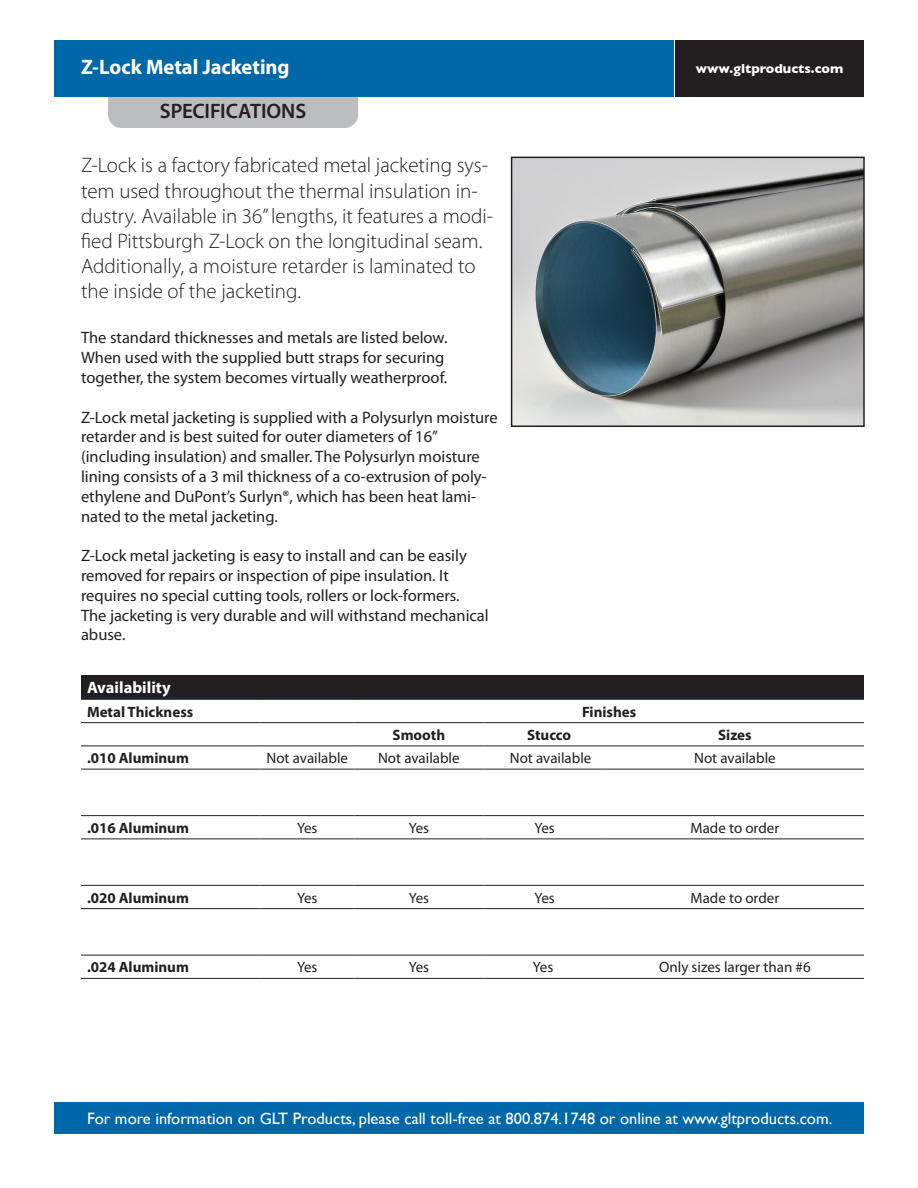
<style>
.page{position:relative;width:918px;height:1188px;background:#fff}
.page>*{position:absolute;margin:0;border:0;box-sizing:border-box;transform-origin:0 0}
.t1{font:300 21px/25.2px "Myriad Pro";color:#231f20}
.t2{font:700 21px "Myriad Pro";color:#fff}
.t3{font:600 21px "Myriad Pro";letter-spacing:-.01em;color:#231f20}
.t4{font:16.5px/19.8px "Myriad Pro";color:#231f20}
.t5{font:16.5px "Gill Sans";color:#fff}
.t6{font:700 16.5px "Myriad Pro";color:#fff}
.t7{font:15px "Myriad Pro";color:#231f20}
.t8{font:700 15px "Myriad Pro";color:#231f20}
.t9{font:700 13.35px "Gill Sans";color:#fff}
</style>
<div class="page">
<div style="left:108px;top:97px;width:250px;height:31px;background:#bcbdc0"></div>
<div style="left:54px;top:40px;width:619px;height:57px;background:#0068a9"></div>
<div style="left:675px;top:40px;width:189px;height:57px;background:#231f20"></div>
<img style="left:514px;top:160px;width:348px;height:264px">
<div style="left:511px;top:157px;width:354px;height:270px;border:2px solid #231f20"></div>
<div style="left:81px;top:675px;width:783px;height:24px;background:#231f20"></div>
<svg style="left:81px;top:723px;width:273px;height:23px"></svg>
<hr style="left:81px;top:699px;width:179px;height:1px;background:#0068a9">
<hr style="left:260px;top:699px;width:94px;height:1px;background:#0068a9">
<hr style="left:354px;top:699px;width:129px;height:1px;background:#0068a9">
<hr style="left:483px;top:699px;width:123px;height:1px;background:#0068a9">
<hr style="left:606px;top:699px;width:258px;height:1px;background:#0068a9">
<hr style="left:81px;top:722px;width:179px;height:1px;background:#231f20">
<hr style="left:260px;top:722px;width:94px;height:1px;background:#231f20">
<hr style="left:354px;top:722px;width:129px;height:1px;background:#231f20">
<hr style="left:483px;top:722px;width:123px;height:1px;background:#231f20">
<hr style="left:606px;top:722px;width:258px;height:1px;background:#231f20">
<hr style="left:81px;top:815px;width:179px;height:1px;background:#231f20">
<hr style="left:81px;top:838px;width:179px;height:1px;background:#231f20">
<hr style="left:260px;top:815px;width:94px;height:1px;background:#231f20">
<hr style="left:354px;top:815px;width:129px;height:1px;background:#231f20">
<hr style="left:483px;top:815px;width:123px;height:1px;background:#231f20">
<hr style="left:606px;top:815px;width:258px;height:1px;background:#231f20">
<hr style="left:260px;top:838px;width:94px;height:1px;background:#231f20">
<hr style="left:354px;top:838px;width:129px;height:1px;background:#231f20">
<hr style="left:483px;top:838px;width:123px;height:1px;background:#231f20">
<hr style="left:606px;top:838px;width:258px;height:1px;background:#231f20">
<hr style="left:81px;top:746px;width:179px;height:1px;background:#231f20">
<hr style="left:260px;top:746px;width:94px;height:1px;background:#231f20">
<hr style="left:354px;top:746px;width:129px;height:1px;background:#231f20">
<hr style="left:483px;top:746px;width:123px;height:1px;background:#231f20">
<hr style="left:606px;top:746px;width:258px;height:1px;background:#231f20">
<hr style="left:260px;top:769px;width:94px;height:1px;background:#231f20">
<hr style="left:354px;top:769px;width:129px;height:1px;background:#231f20">
<hr style="left:483px;top:769px;width:123px;height:1px;background:#231f20">
<hr style="left:606px;top:769px;width:258px;height:1px;background:#231f20">
<hr style="left:81px;top:769px;width:179px;height:1px;background:#231f20">
<hr style="left:81px;top:885px;width:179px;height:1px;background:#231f20">
<hr style="left:81px;top:908px;width:179px;height:1px;background:#231f20">
<hr style="left:260px;top:885px;width:94px;height:1px;background:#231f20">
<hr style="left:354px;top:885px;width:129px;height:1px;background:#231f20">
<hr style="left:483px;top:885px;width:123px;height:1px;background:#231f20">
<hr style="left:606px;top:885px;width:258px;height:1px;background:#231f20">
<hr style="left:260px;top:908px;width:94px;height:1px;background:#231f20">
<hr style="left:354px;top:908px;width:129px;height:1px;background:#231f20">
<hr style="left:483px;top:908px;width:123px;height:1px;background:#231f20">
<hr style="left:606px;top:908px;width:258px;height:1px;background:#231f20">
<hr style="left:81px;top:955px;width:179px;height:1px;background:#231f20">
<hr style="left:81px;top:978px;width:179px;height:1px;background:#231f20">
<hr style="left:260px;top:955px;width:94px;height:1px;background:#231f20">
<hr style="left:354px;top:955px;width:129px;height:1px;background:#231f20">
<hr style="left:483px;top:955px;width:123px;height:1px;background:#231f20">
<hr style="left:606px;top:955px;width:258px;height:1px;background:#231f20">
<hr style="left:260px;top:978px;width:94px;height:1px;background:#231f20">
<hr style="left:354px;top:978px;width:129px;height:1px;background:#231f20">
<hr style="left:483px;top:978px;width:123px;height:1px;background:#231f20">
<hr style="left:606px;top:978px;width:258px;height:1px;background:#231f20">
<div style="left:54px;top:1102px;width:810px;height:32px;background:#0068a9"></div>
<p class="t2" style="left:81px;top:53px;width:210px">Z-Lock Metal Jacketing</p>
<p class="t9" style="left:696px;top:58px;width:149px">www.gltproducts.com</p>
<p class="t3" style="left:160px;top:98px;width:148px">SPECIFICATIONS</p>
<p class="t1" style="left:81px;top:153px;width:414px">Z-Lock is a factory fabricated metal jacketing sys&shy;tem used throughout the thermal insulation in&shy;dustry. Available in 36” lengths, it features a modi&shy;fied Pittsburgh Z-Lock on the longitudinal seam.<br>Additionally, a moisture retarder is laminated to the inside of the jacketing.</p>
<p class="t4" style="left:81px;top:328px;width:368px">The standard thicknesses and metals are listed below.<br>When used with the supplied butt straps for securing together, the system becomes virtually weatherproof.</p>
<p class="t4" style="left:81px;top:407px;width:418px">Z-Lock metal jacketing is supplied with a Polysurlyn moisture retarder and is best suited for outer diameters of 16” (including insulation) and smaller. The Polysurlyn moisture lining consists of a 3 mil thickness of a co-extrusion of poly&shy;ethylene and DuPont’s Surlyn®, which has been heat lami&shy;nated to the metal jacketing.</p>
<p class="t4" style="left:81px;top:545px;width:409px">Z-Lock metal jacketing is easy to install and can be easily removed for repairs or inspection of pipe insulation. It requires no special cutting tools, rollers or lock-formers.<br>The jacketing is very durable and will withstand mechanical abuse.</p>
<p class="t6" style="left:87px;top:677px;width:85px">Availability</p>
<p class="t8" style="left:87px;top:702px;width:108px">Metal Thickness</p>
<p class="t8" style="left:582px;top:702px;width:56px">Finishes</p>
<p class="t8" style="left:393px;top:725px;width:54px">Smooth</p>
<p class="t8" style="left:527px;top:725px;width:46px">Stucco</p>
<p class="t8" style="left:718px;top:725px;width:35px">Sizes</p>
<p class="t8" style="left:87px;top:748px;width:103px">.010 Aluminum</p>
<p class="t7" style="left:267px;top:749px;width:83px">Not available</p>
<p class="t7" style="left:378px;top:749px;width:83px">Not available</p>
<p class="t7" style="left:510px;top:749px;width:83px">Not available</p>
<p class="t7" style="left:694px;top:749px;width:83px">Not available</p>
<p class="t8" style="left:87px;top:818px;width:103px">.016 Aluminum</p>
<p class="t7" style="left:297px;top:819px;width:22px">Yes</p>
<p class="t7" style="left:409px;top:819px;width:22px">Yes</p>
<p class="t7" style="left:534px;top:819px;width:22px">Yes</p>
<p class="t7" style="left:691px;top:819px;width:90px">Made to order</p>
<p class="t8" style="left:87px;top:888px;width:103px">.020 Aluminum</p>
<p class="t7" style="left:297px;top:888px;width:22px">Yes</p>
<p class="t7" style="left:409px;top:888px;width:22px">Yes</p>
<p class="t7" style="left:534px;top:888px;width:22px">Yes</p>
<p class="t7" style="left:691px;top:888px;width:90px">Made to order</p>
<p class="t8" style="left:87px;top:958px;width:103px">.024 Aluminum</p>
<p class="t7" style="left:297px;top:958px;width:22px">Yes</p>
<p class="t7" style="left:409px;top:958px;width:22px">Yes</p>
<p class="t7" style="left:533px;top:958px;width:22px">Yes</p>
<p class="t7" style="left:659px;top:958px;width:153px">Only sizes larger than #6</p>
<p class="t5" style="left:87px;top:1108px;width:747px">For more information on GLT Products, please call toll-free at 800.874.1748 or online at www.gltproducts.com.</p>
</div>
